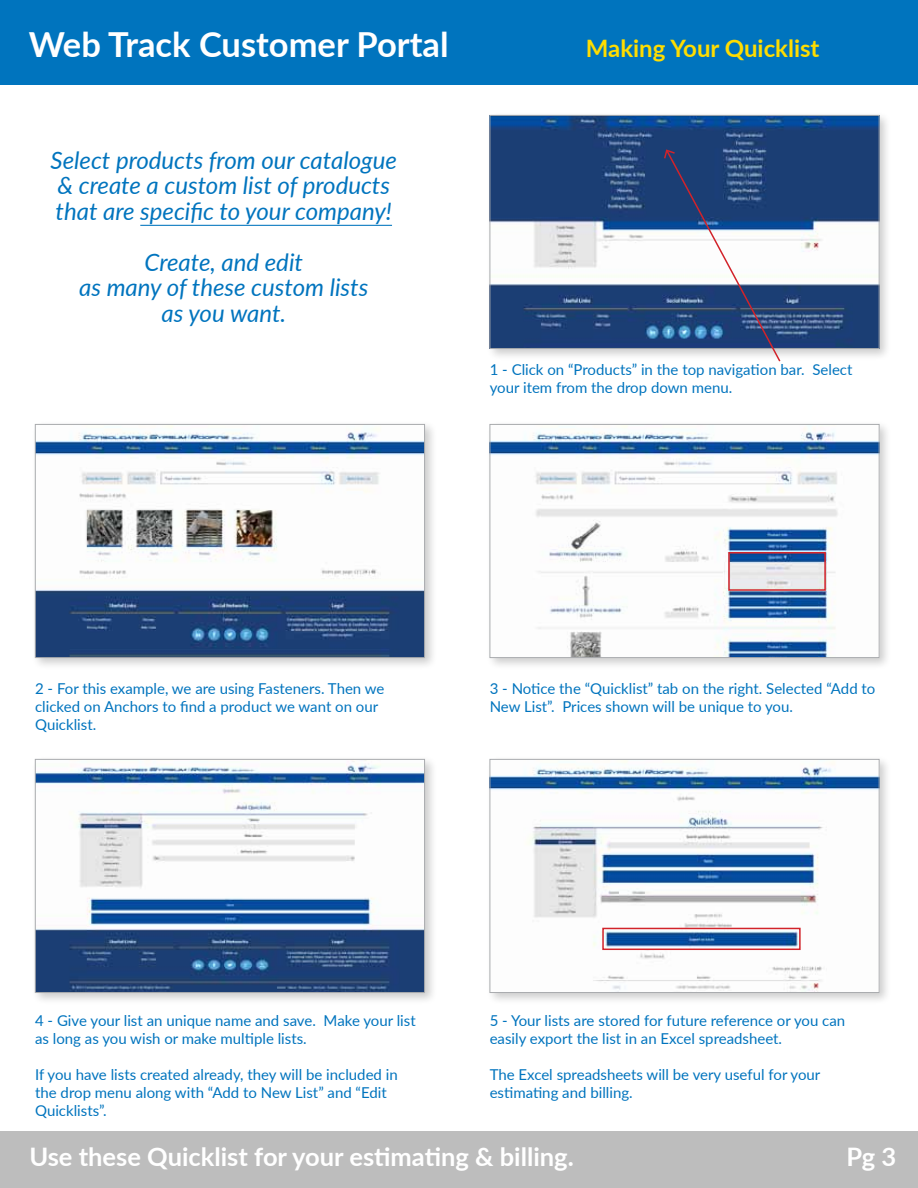
<style>
.page{position:relative;width:918px;height:1188px;background:#fff}
.page>*{position:absolute;margin:0;border:0;box-sizing:border-box;transform-origin:0 0}
.t1{font:700 34.5px "Lato";color:#fff}
.t2{font:700 25.5px "Lato";color:#fff}
.t3{font:italic 24px/25.5px "Lato";color:#0074be}
.t4{font:700 24px "Lato";color:#fd0}
.t5{font:15px/18px "Lato";color:#0074be}
</style>
<div class="page">
<div style="left:486px;top:111px;width:406px;height:250px;background:#000;opacity:.2"></div>
<img style="left:492px;top:117px;width:385px;height:230px">
<div style="left:490px;top:115px;width:389px;height:234px;border:1px solid #a9abae"></div>
<div style="left:31px;top:420px;width:406px;height:251px;background:#000;opacity:.2"></div>
<img style="left:37px;top:426px;width:386px;height:230px">
<div style="left:35px;top:424px;width:390px;height:234px;border:1px solid #a9abae"></div>
<div style="left:31px;top:755px;width:406px;height:250px;background:#000;opacity:.2"></div>
<img style="left:37px;top:761px;width:386px;height:230px">
<div style="left:35px;top:759px;width:390px;height:234px;border:1px solid #a9abae"></div>
<div style="left:486px;top:420px;width:406px;height:251px;background:#000;opacity:.2"></div>
<img style="left:492px;top:426px;width:385px;height:230px">
<div style="left:490px;top:424px;width:389px;height:234px;border:1px solid #a9abae"></div>
<div style="left:486px;top:755px;width:406px;height:250px;background:#000;opacity:.2"></div>
<img style="left:492px;top:761px;width:385px;height:230px">
<div style="left:490px;top:759px;width:389px;height:234px;border:1px solid #a9abae"></div>
<div style="left:0;top:0;width:918px;height:85px;background:#0074be"></div>
<div style="left:0;top:1132px;width:918px;height:56px;background:#bdbdbd"></div>
<svg style="left:663px;top:148px;width:119px;height:214px"></svg>
<hr style="left:140px;top:225px;width:252px;height:1px;background:#0074be">
<div style="left:602px;top:928px;width:199px;height:22px;border:2px solid #d2232a"></div>
<div style="left:728px;top:552px;width:98px;height:39px;border:2px solid #d2232a"></div>
<h1 class="t1" style="left:29px;top:20px;width:421px">Web Track Customer Portal</h1>
<h3 class="t4" style="left:586px;top:31px;width:235px">Making Your Quicklist</h3>
<h3 class="t3" style="left:51px;top:146px;width:348px">Select products from our catalogue &amp; create a custom list of products that are specific to your company!</h3>
<h3 class="t3" style="left:79px;top:248px;width:291px;text-align:center">Create, and edit<br>as many of these custom lists as you want.</h3>
<p class="t5" style="left:490px;top:360px;width:364px">1 - Click on “Products” in the top navigation bar. Select your item from the drop down menu.</p>
<p class="t5" style="left:35px;top:679px;width:351px">2 - For this example, we are using Fasteners. Then we clicked on Anchors to find a product we want on our<br>Quicklist.</p>
<p class="t5" style="left:490px;top:679px;width:387px">3 - Notice the “Quicklist” tab on the right. Selected “Add to<br>New List”. Prices shown will be unique to you.</p>
<p class="t5" style="left:35px;top:1011px;width:382px">4 - Give your list an unique name and save. Make your list as long as you wish or make multiple lists.</p>
<p class="t5" style="left:35px;top:1065px;width:364px">If you have lists created already, they will be included in the drop menu along with “Add to New List” and “Edit<br>Quicklists”.</p>
<p class="t5" style="left:490px;top:1011px;width:357px">5 - Your lists are stored for future reference or you can easily export the list in an Excel spreadsheet.</p>
<p class="t5" style="left:490px;top:1065px;width:332px">The Excel spreadsheets will be very useful for your estimating and billing.</p>
<h2 class="t2" style="left:29px;top:1138px;width:546px">Use these Quicklist for your estimating &amp; billing.</h2>
<h2 class="t2" style="left:846px;top:1138px;width:51px">Pg 3</h2>
</div>
